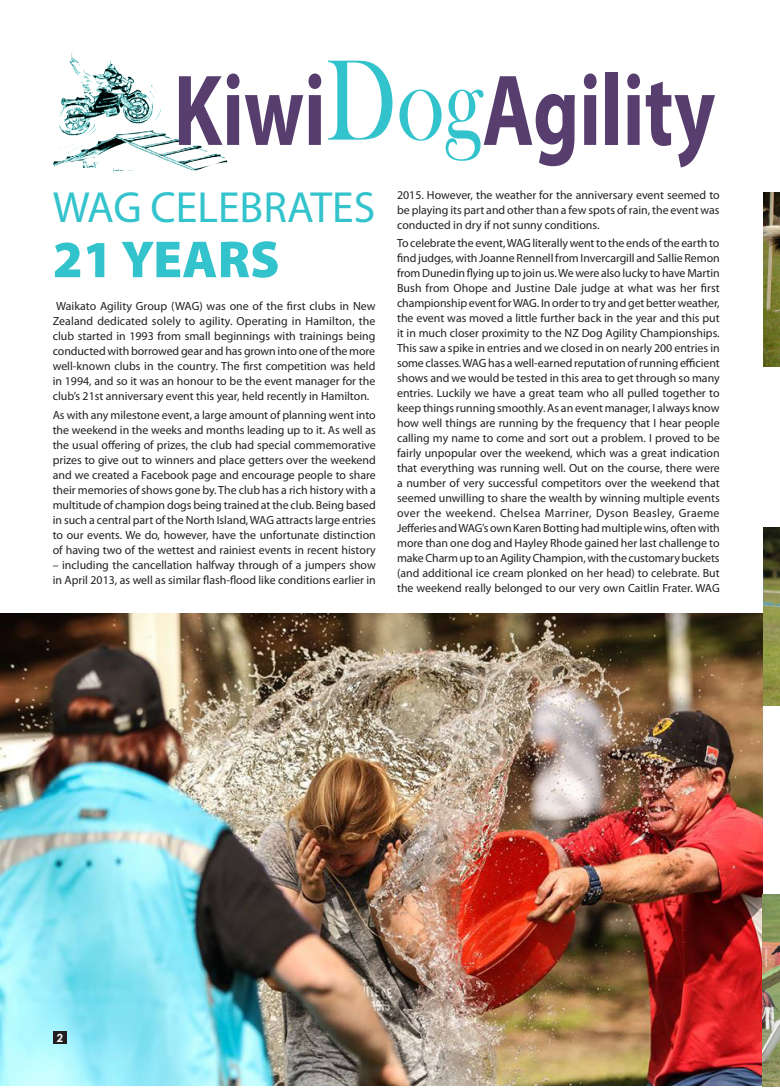
<style>
.page{position:relative;width:780px;height:1088px;background:#fff}
.page>*{position:absolute;margin:0;border:0;box-sizing:border-box;transform-origin:0 0}
.t1{font:700 101.88px "Myriad Pro";color:#583e6e;scale:.78 1}
.Body_text{font:900 52.5px "Myriad Pro";color:#33c3cc}
.Body_text-2{font:43.75px "Myriad Pro";color:#33c3cc}
.Body_text-3{font:11.88px/15px "Myriad Pro";color:#231f20;text-align:justify}
.t2{font:700 11.25px "Century Gothic";color:#fff}
.s1{font-family:"Bask Old Face";font-weight:400;font-size:118.5px;color:#33c3cc}
</style>
<div class="page">
<img style="left:0;top:614px;width:762px;height:472px">
<div style="left:53px;top:1031px;width:14px;height:13px;background:#231f20"></div>
<img style="left:59px;top:53px;width:102px;height:83px">
<img style="left:762px;top:895px;width:18px;height:192px">
<img style="left:763px;top:527px;width:17px;height:178px">
<img style="left:763px;top:193px;width:17px;height:173px">
<h1 class="t1" style="left:174px;top:44px;width:695px">Kiwi<span class="s1">Dog</span>Agility</h1>
<p class="Body_text-2" style="left:53px;top:181px;width:324px">WAG CELEBRATES</p>
<p class="Body_text" style="left:53px;top:224px;width:228px">21 YEARS</p>
<p class="Body_text-3" style="left:53px;top:298px;width:324px">Waikato Agility Group (WAG) was one of the first clubs in New Zealand dedicated solely to agility. Operating in Hamilton, the club started in 1993 from small beginnings with trainings being conducted with borrowed gear and has grown into one of the more well-known clubs in the country. The first competition was held in 1994, and so it was an honour to be the event manager for the club’s 21st anniversary event this year, held recently in Hamilton.</p>
<p class="Body_text-3" style="left:53px;top:407px;width:324px">As with any milestone event, a large amount of planning went into the weekend in the weeks and months leading up to it. As well as the usual offering of prizes, the club had special commemorative prizes to give out to winners and place getters over the weekend and we created a Facebook page and encourage people to share their memories of shows gone by. The club has a rich history with a multitude of champion dogs being trained at the club. Being based in such a central part of the North Island, WAG attracts large entries to our events. We do, however, have the unfortunate distinction of having two of the wettest and rainiest events in recent history</p>
<p class="Body_text-3" style="left:53px;top:557px;width:324px">– including the cancellation halfway through of a jumpers show in April 2013, as well as similar flash-flood like conditions earlier in</p>
<p class="Body_text-3" style="left:397px;top:187px;width:324px">2015. However, the weather for the anniversary event seemed to be playing its part and other than a few spots of rain, the event was conducted in dry if not sunny conditions.</p>
<p class="Body_text-3" style="left:397px;top:235px;width:324px">To celebrate the event, WAG literally went to the ends of the earth to find judges, with Joanne Rennell from Invercargill and Sallie Remon from Dunedin flying up to join us. We were also lucky to have Martin Bush from Ohope and Justine Dale judge at what was her first championship event for WAG. In order to try and get better weather, the event was moved a little further back in the year and this put it in much closer proximity to the NZ Dog Agility Championships.<br>This saw a spike in entries and we closed in on nearly 200 entries in some classes. WAG has a well-earned reputation of running efficient shows and we would be tested in this area to get through so many entries. Luckily we have a great team who all pulled together to keep things running smoothly. As an event manager, I always know how well things are running by the frequency that I hear people calling my name to come and sort out a problem. I proved to be fairly unpopular over the weekend, which was a great indication that everything was running well. Out on the course, there were a number of very successful competitors over the weekend that seemed unwilling to share the wealth by winning multiple events over the weekend. Chelsea Marriner, Dyson Beasley, Graeme Jefferies and WAG’s own Karen Botting had multiple wins, often with more than one dog and Hayley Rhode gained her last challenge to make Charm up to an Agility Champion, with the customary buckets (and additional ice cream plonked on her head) to celebrate. But the weekend really belonged to our very own Caitlin Frater. WAG</p>
<p class="t2" style="left:57px;top:1029px;width:8px">2</p>
</div>
